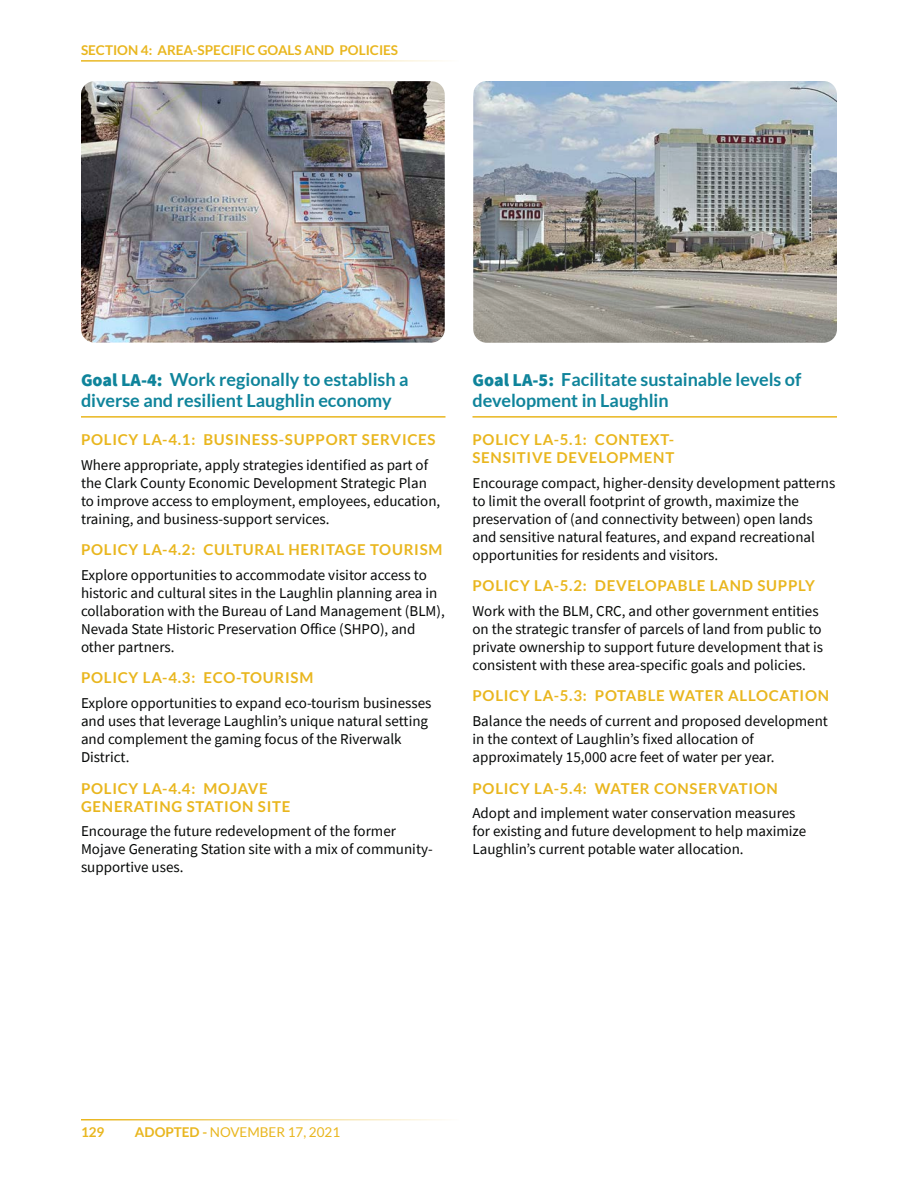
<style>
.page{position:relative;width:918px;height:1188px;background:#fff}
.page>*{position:absolute;margin:0;border:0;box-sizing:border-box;transform-origin:0 0}
.t1{font:700 18px/21px "Lato";color:#0f849b}
.Body_Text{font:15px/18px "Source Sans Pro";color:#050706}
.t2{font:700 15px/18px "Lato";letter-spacing:.05em;color:#e9b61e}
.t3{font:700 13.5px "Lato";color:#e9b61e}
.t4{font:13.5px "Lato";color:#e9b61e}
.s1{font-family:"Source Sans Pro";font-weight:900}
.s2{font-weight:700}
</style>
<div class="page">
<img style="left:81px;top:81px;width:364px;height:262px">
<img style="left:473px;top:81px;width:364px;height:262px">
<hr style="left:81px;top:1119px;width:378px;height:1px;background:#e9b61e">
<hr style="left:81px;top:60px;width:378px;height:2px;background:#e9b61e">
<hr style="left:81px;top:416px;width:365px;height:2px;background:#e9b61e">
<hr style="left:472px;top:416px;width:365px;height:2px;background:#e9b61e">
<p class="t3" style="left:81px;top:42px;width:319px">SECTION 4: AREA-SPECI FIC GOALS AND POLICI ES</p>
<p class="t1" style="left:81px;top:368px;width:329px"><span class="s1">Goal LA-4:</span> Work regionally to establish a diverse and resilient Laughlin economy</p>
<p class="t2" style="left:81px;top:430px;width:356px">Policy LA-4.1: BUSI NESS-SUPPORT SERVICES</p>
<p class="Body_Text" style="left:81px;top:456px;width:361px">Where appropriate, apply strategies identified as part of the Clark County Economic Development Strategic Plan to improve access to employment, employees, education, training, and business-support services.</p>
<p class="t2" style="left:81px;top:540px;width:363px">Policy LA-4.2: CULTURAL HERITAGE TOURISM</p>
<p class="Body_Text" style="left:81px;top:566px;width:365px">Explore opportunities to accommodate visitor access to historic and cultural sites in the Laughlin planning area in collaboration with the Bureau of Land Management (BLM), Nevada State Historic Preservation Office (SHPO), and other partners.</p>
<p class="t2" style="left:81px;top:669px;width:234px">Policy LA-4.3: ECO-TOURISM</p>
<p class="Body_Text" style="left:81px;top:694px;width:352px">Explore opportunities to expand eco-tourism businesses and uses that leverage Laughlin’s unique natural setting and complement the gaming focus of the Riverwalk District.</p>
<p class="t2" style="left:81px;top:779px;width:211px">Pol icy LA-4.4: MOJAVE<br>GENERATI NG STATION SITE</p>
<p class="Body_Text" style="left:81px;top:822px;width:353px">Encourage the future redevelopment of the former<br>Mojave Generating Station site with a mix of community&shy;supportive uses.</p>
<p class="t1" style="left:472px;top:368px;width:330px"><span class="s1">Goal LA-5:</span> Facilitate sustainable levels of development in Laughlin</p>
<p class="t2" style="left:472px;top:430px;width:203px">Policy LA-5.1: CONTEXT-<br>SENSITIVE DEVELOPMENT</p>
<p class="Body_Text" style="left:472px;top:474px;width:364px">Encourage compact, higher-density development patterns to limit the overall footprint of growth, maximize the preservation of (and connectivity between) open lands and sensitive natural features, and expand recreational opportunities for residents and visitors.</p>
<p class="t2" style="left:472px;top:576px;width:344px">Policy LA-5.2: DEVELOPABLE LAND SUPPLY</p>
<p class="Body_Text" style="left:472px;top:602px;width:352px">Work with the BLM, CRC, and other government entities on the strategic transfer of parcels of land from public to private ownership to support future development that is consistent with these area-specific goals and policies.</p>
<p class="t2" style="left:472px;top:687px;width:358px">Pol icy LA-5.3: POTABLE WATER ALLOCATI ON</p>
<p class="Body_Text" style="left:472px;top:712px;width:357px">Balance the needs of current and proposed development in the context of Laughlin’s fixed allocation of approximately 15,000 acre feet of water per year.</p>
<p class="t2" style="left:472px;top:779px;width:307px">Policy LA-5.4: WATER CONSERVATI ON</p>
<p class="Body_Text" style="left:472px;top:804px;width:335px">Adopt and implement water conservation measures for existing and future development to help maximize<br>Laughlin’s current potable water allocation.</p>
<p class="t3" style="left:81px;top:1125px;width:25px">129</p>
<p class="t4" style="left:135px;top:1125px;width:207px"><span class="s2">ADOPTED -</span> NOVEM BER 17, 2021</p>
</div>
